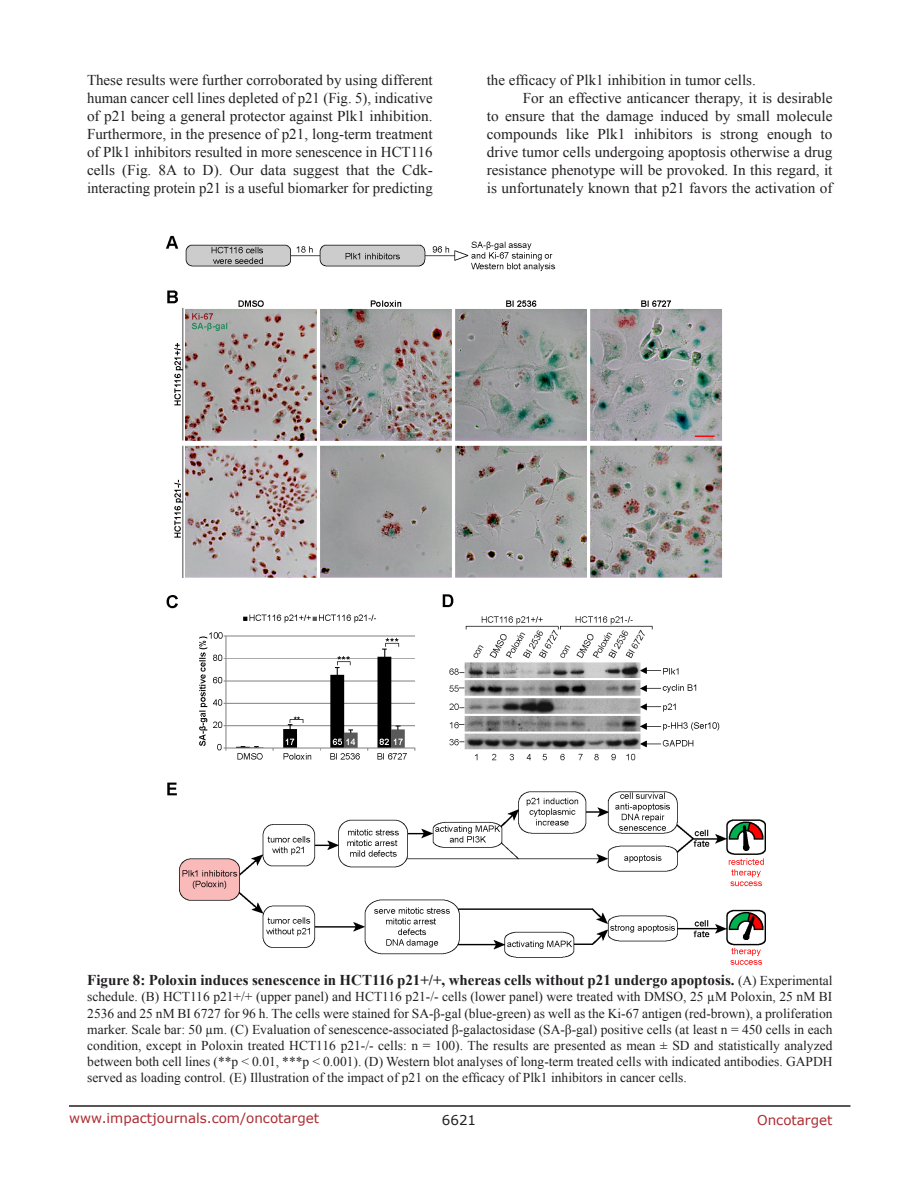
<style>
.page{position:relative;width:918px;height:1188px;background:#fff}
.page>*{position:absolute;margin:0;border:0;box-sizing:border-box;transform-origin:0 0}
.BodyText{font:15px/18px "Times New Roman";color:#221f22;text-align:justify}
.FigureText{font:700 15px "Times New Roman";color:#221f22}
.FigureText-2{font:13.5px/16.2px "Times New Roman";color:#221f22;text-align:justify}
.t1{font:13.5px "Verdana";color:#ac2b31}
.t2{font:13.5px "Verdana";color:#221f22}
.s1{font-weight:400;font-size:13.5px}
</style>
<div class="page">
<hr style="left:69px;top:1105px;width:781px;height:2px;background:#231f20">
<img style="left:165px;top:235px;width:600px;height:730px">
<p class="BodyText" style="left:87px;top:71px;width:347px">These results were further corroborated by using different human cancer cell lines depleted of p21 (Fig. 5), indicative of p21 being a general protector against Plk1 inhibition.<br>Furthermore, in the presence of p21, long-term treatment of Plk1 inhibitors resulted in more senescence in HCT116 cells (Fig. 8A to D). Our data suggest that the Cdk&shy;interacting protein p21 is a useful biomarker for predicting</p>
<p class="BodyText" style="left:487px;top:71px;width:271px">the efficacy of Plk1 inhibition in tumor cells.</p>
<p class="BodyText" style="left:487px;top:89px;width:347px;text-indent:36px">For an effective anticancer therapy, it is desirable to ensure that the damage induced by small molecule compounds like Plk1 inhibitors is strong enough to drive tumor cells undergoing apoptosis otherwise a drug resistance phenotype will be provoked. In this regard, it is unfortunately known that p21 favors the activation of</p>
<p class="FigureText" style="left:87px;top:970px;width:747px">Figure 8: Poloxin induces senescence in HCT116 p21+/+, whereas cells without p21 undergo apoptosis. <span class="s1">(A) Experimental</span></p>
<p class="FigureText-2" style="left:87px;top:989px;width:747px">schedule. (B) HCT116 p21+/+ (upper panel) and HCT116 p21-/- cells (lower panel) were treated with DMSO, 25 µM Poloxin, 25 nM BI 2536 and 25 nM BI 6727 for 96 h. The cells were stained for SA-β-gal (blue-green) as well as the Ki-67 antigen (red-brown), a proliferation marker. Scale bar: 50 µm. (C) Evaluation of senescence-associated β-galactosidase (SA-β-gal) positive cells (at least n = 450 cells in each condition, except in Poloxin treated HCT116 p21-/- cells: n = 100). The results are presented as mean ± SD and statistically analyzed between both cell lines (**p &lt; 0.01, ***p &lt; 0.001). (D) Western blot analyses of long-term treated cells with indicated antibodies. GAPDH served as loading control. (E) Illustration of the impact of p21 on the efficacy of Plk1 inhibitors in cancer cells.</p>
<p class="t1" style="left:69px;top:1109px;width:252px">www.impactjournals.com/oncotarget</p>
<p class="t2" style="left:442px;top:1111px;width:36px">6621</p>
<p class="t1" style="left:757px;top:1111px;width:77px">Oncotarget</p>
</div>
